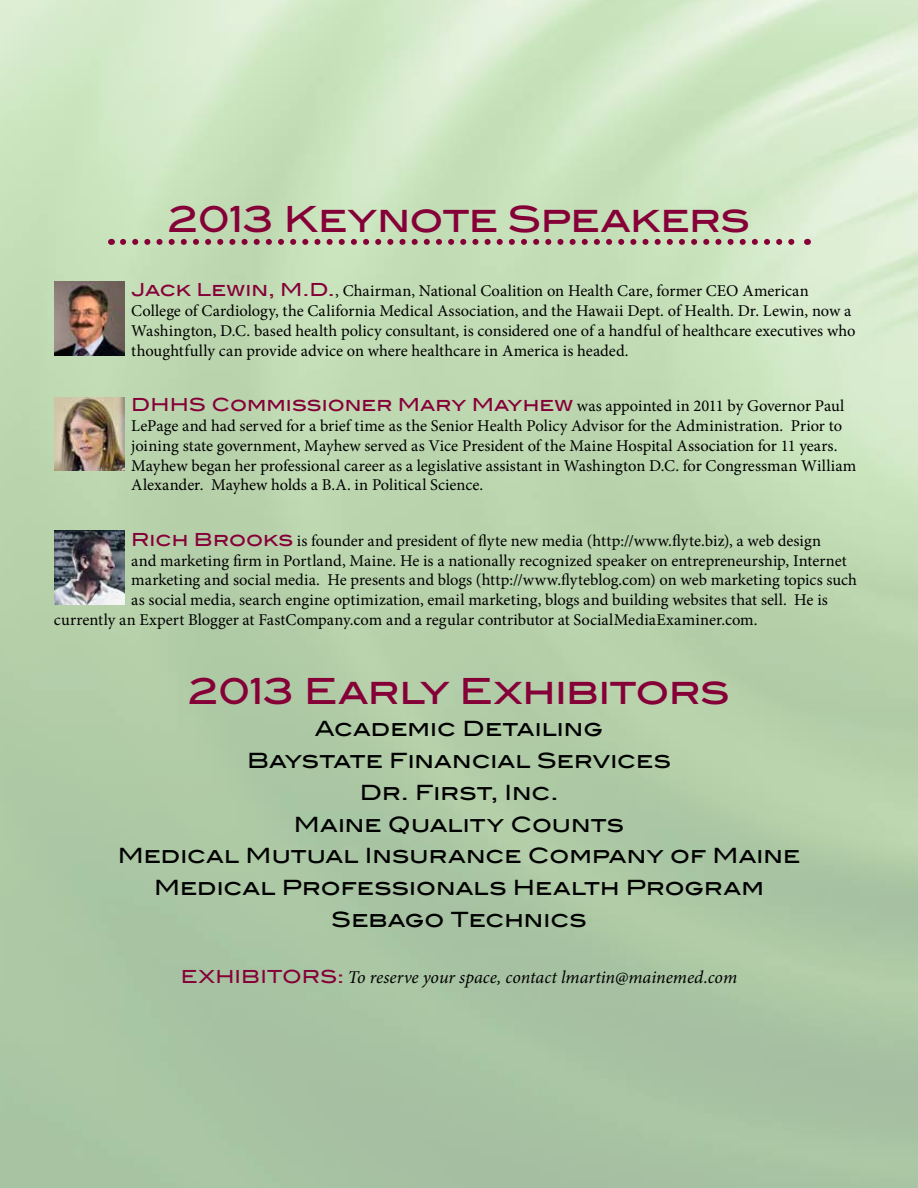
<style>
.page{position:relative;width:918px;height:1188px;background:#fff}
.page>*{position:absolute;margin:0;border:0;box-sizing:border-box;transform-origin:0 0}
.t1{font:36px "Blair ITC Std";letter-spacing:-.02em;color:#860038}
.t2{font:21px/32px "Blair ITC Std";letter-spacing:.005em;color:#000;text-align:center}
.t3{font:italic 18px "Minion Pro";letter-spacing:-.005em;color:#000}
.t4{font:16.5px/19.8px "Minion Pro";color:#000}
.s1{font-family:"Blair ITC Std";font-size:18px;color:#860038}
.s2{font-family:"Blair ITC Std";font-style:normal;color:#860038}
</style>
<div class="page">
<img style="left:0;top:0;width:918px;height:1188px">
<svg style="left:123px;top:239px;width:678px;height:6px;background:#ae8b89"></svg>
<img style="left:54px;top:282px;width:71px;height:73px">
<img style="left:54px;top:397px;width:71px;height:74px">
<img style="left:54px;top:531px;width:71px;height:73px">
<h1 class="t1" style="left:168px;top:197px;width:583px">2013 Keynote Speakers</h1>
<p class="t4" style="left:131px;top:281px;width:726px"><span class="s1">Jack Lewin, M.D.</span>, Chairman, National Coalition on Health Care, former CEO American College of Cardiology, the California Medical Association, and the Hawaii Dept. of Health. Dr. Lewin, now a Washington, D.C. based health policy consultant, is considered one of a handful of healthcare executives who thoughtfully can provide advice on where healthcare in America is headed.</p>
<p class="t4" style="left:131px;top:396px;width:727px"><span class="s1">DHHS Commissioner Mary Mayhew</span> was appointed in 2011 by Governor Paul LePage and had served for a brief time as the Senior Health Policy Advisor for the Administration. Prior to joining state government, Mayhew served as Vice President of the Maine Hospital Association for 11 years.<br>Mayhew began her professional career as a legislative assistant in Washington D.C. for Congressman William Alexander. Mayhew holds a B.A. in Political Science.</p>
<p class="t4" style="left:131px;top:531px;width:691px"><span class="s1">Rich Brooks</span> is founder and president of flyte new media (http://www.flyte.biz), a web design</p>
<p class="t4" style="left:131px;top:551px;width:717px">and marketing firm in Portland, Maine. He is a nationally recognized speaker on entrepreneurship, Internet</p>
<p class="t4" style="left:131px;top:570px;width:727px">marketing and social media. He presents and blogs (http://www.flyteblog.com) on web marketing topics such</p>
<p class="t4" style="left:131px;top:590px;width:698px">as social media, search engine optimization, email marketing, blogs and building websites that sell. He is</p>
<p class="t4" style="left:54px;top:610px;width:705px">currently an Expert Blogger at FastCompany.com and a regular contributor at SocialMediaExaminer.com.</p>
<h1 class="t1" style="left:188px;top:669px;width:543px">2013 Early Exhibitors</h1>
<p class="t2" style="left:118px;top:712px;width:684px">Academic Detailing<br>Baystate Financial Services<br>Dr. First, Inc.<br>Maine Quality Counts<br>Medical Mutual Insurance Company of Maine<br>Medical Professionals Health Program<br>Sebago Technics</p>
<p class="t3" style="left:181px;top:965px;width:558px"><span class="s2">EXHIBITORS:</span> To reserve your space, contact lmartin@mainemed.com</p>
</div>
